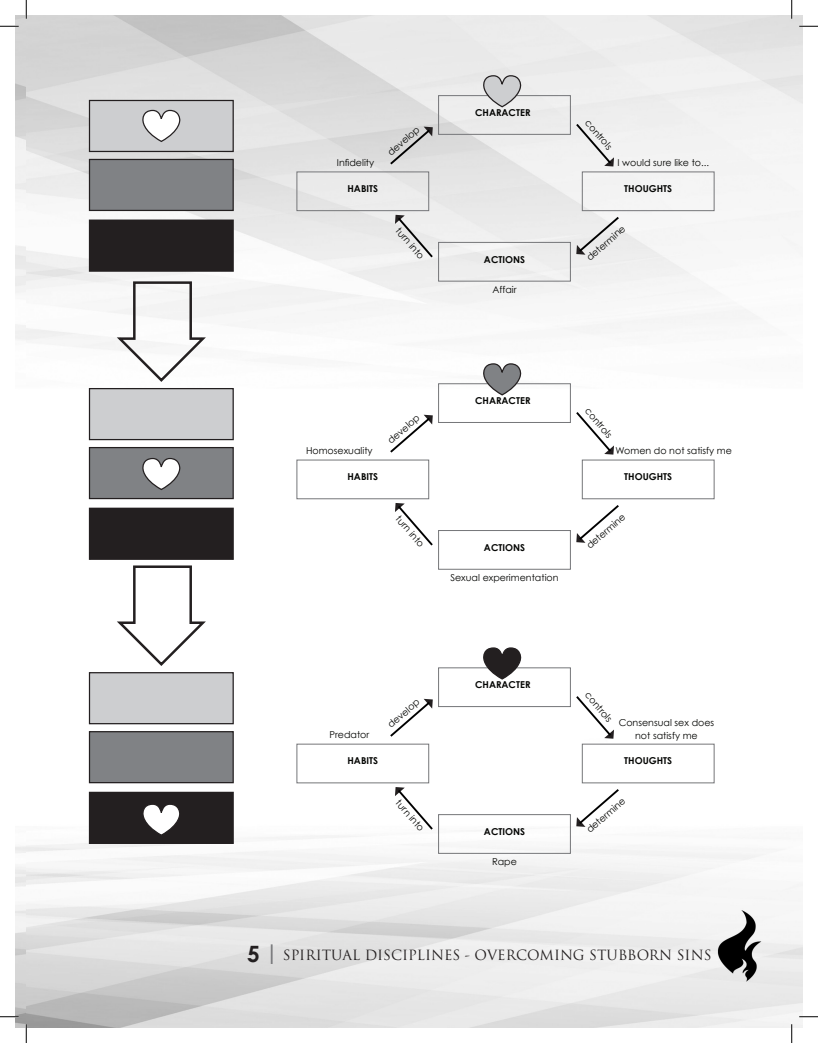
<style>
.page{position:relative;width:818px;height:1043px;background:#fff}
.page>*{position:absolute;margin:0;border:0;box-sizing:border-box;transform-origin:0 0}
.t1{font:13.75px "Trajan Pro";color:#231f20}
.Bullet_Points{font:9.5px/12.8px "Century Gothic";color:#040503;text-align:center}
.Bullet_Points-2{font:700 9.5px "Century Gothic";color:#040503}
.s1{font-family:"Century Gothic";font-weight:700;font-size:22.5px}
.s2{font-family:"Century Gothic";font-weight:700;font-size:21.25px;color:#757679}
</style>
<div class="page">
<img style="left:15px;top:15px;width:787px;height:1012px">
<div style="left:438px;top:95px;width:133px;height:40px;border:1px solid #757679"></div>
<div style="left:438px;top:383px;width:133px;height:40px;border:1px solid #757679"></div>
<div style="left:438px;top:667px;width:133px;height:40px;border:1px solid #757679"></div>
<div style="left:438px;top:242px;width:133px;height:39px;border:1px solid #757679"></div>
<div style="left:438px;top:530px;width:133px;height:39px;border:1px solid #757679"></div>
<div style="left:438px;top:814px;width:133px;height:39px;border:1px solid #757679"></div>
<div style="left:581px;top:171px;width:133px;height:40px;border:1px solid #757679"></div>
<div style="left:581px;top:459px;width:133px;height:40px;border:1px solid #757679"></div>
<div style="left:581px;top:743px;width:133px;height:40px;border:1px solid #757679"></div>
<div style="left:296px;top:171px;width:133px;height:40px;border:1px solid #757679"></div>
<div style="left:296px;top:459px;width:133px;height:40px;border:1px solid #757679"></div>
<div style="left:296px;top:743px;width:133px;height:40px;border:1px solid #757679"></div>
<svg style="left:388px;top:127px;width:45px;height:39px;background:#cacaca"></svg>
<svg style="left:388px;top:415px;width:45px;height:39px"></svg>
<svg style="left:388px;top:699px;width:45px;height:39px"></svg>
<svg style="left:576px;top:215px;width:45px;height:40px;background:#dbdbdb"></svg>
<svg style="left:576px;top:503px;width:45px;height:40px"></svg>
<svg style="left:576px;top:787px;width:45px;height:40px"></svg>
<svg style="left:574px;top:122px;width:40px;height:44px"></svg>
<svg style="left:574px;top:410px;width:40px;height:44px"></svg>
<svg style="left:574px;top:694px;width:40px;height:44px"></svg>
<svg style="left:395px;top:215px;width:40px;height:44px"></svg>
<svg style="left:395px;top:503px;width:40px;height:44px"></svg>
<svg style="left:395px;top:787px;width:40px;height:44px"></svg>
<div style="left:89px;top:159px;width:144px;height:51px;background:#808285"></div>
<div style="left:89px;top:159px;width:145px;height:52px;border:1px solid #231f20"></div>
<div style="left:89px;top:447px;width:144px;height:51px;background:#808285"></div>
<div style="left:89px;top:447px;width:145px;height:52px;border:1px solid #231f20"></div>
<div style="left:89px;top:731px;width:144px;height:51px;background:#808285"></div>
<div style="left:89px;top:731px;width:145px;height:52px;border:1px solid #231f20"></div>
<div style="left:89px;top:220px;width:144px;height:51px;background:#231f20"></div>
<div style="left:89px;top:219px;width:145px;height:53px;border:1px solid #231f20"></div>
<div style="left:89px;top:508px;width:144px;height:51px;background:#231f20"></div>
<div style="left:89px;top:507px;width:145px;height:53px;border:1px solid #231f20"></div>
<div style="left:89px;top:792px;width:144px;height:51px;background:#231f20"></div>
<div style="left:89px;top:791px;width:145px;height:53px;border:1px solid #231f20"></div>
<div style="left:89px;top:100px;width:144px;height:51px;background:#cdced0"></div>
<div style="left:89px;top:100px;width:145px;height:52px;border:1px solid #231f20"></div>
<div style="left:89px;top:388px;width:144px;height:51px;background:#cdced0"></div>
<div style="left:89px;top:388px;width:145px;height:52px;border:1px solid #231f20"></div>
<div style="left:89px;top:672px;width:144px;height:51px;background:#cdced0"></div>
<div style="left:89px;top:672px;width:145px;height:52px;border:1px solid #231f20"></div>
<svg style="left:482px;top:75px;width:40px;height:33px"></svg>
<svg style="left:482px;top:362px;width:40px;height:34px"></svg>
<svg style="left:482px;top:646px;width:40px;height:34px"></svg>
<svg style="left:142px;top:109px;width:39px;height:33px"></svg>
<svg style="left:142px;top:458px;width:39px;height:32px"></svg>
<svg style="left:143px;top:804px;width:37px;height:31px"></svg>
<svg style="left:114px;top:280px;width:95px;height:104px"></svg>
<svg style="left:114px;top:564px;width:95px;height:103px"></svg>
<svg style="left:0;top:25px;width:19px;height:2px"></svg>
<svg style="left:799px;top:25px;width:19px;height:2px"></svg>
<svg style="left:0;top:1015px;width:19px;height:2px"></svg>
<svg style="left:799px;top:1015px;width:19px;height:2px"></svg>
<svg style="left:25px;top:0;width:2px;height:19px"></svg>
<svg style="left:25px;top:1024px;width:2px;height:18px"></svg>
<svg style="left:790px;top:0;width:2px;height:19px"></svg>
<svg style="left:790px;top:1024px;width:2px;height:18px"></svg>
<p class="Bullet_Points" style="left:337px;top:156px;width:39px">Infidelity</p>
<p class="Bullet_Points-2" style="left:347px;top:183px;width:32px">HABITS</p>
<p class="Bullet_Points" style="left:384px;top:149px;width:40px;rotate:-41deg">develop</p>
<p class="Bullet_Points" style="left:402px;top:225px;width:39px;rotate:49deg">turn into</p>
<p class="Bullet_Points-2" style="left:475px;top:106px;width:57px">CHARACTER</p>
<p class="Bullet_Points-2" style="left:484px;top:253px;width:43px">ACTIONS</p>
<p class="Bullet_Points" style="left:492px;top:283px;width:26px">Affair</p>
<p class="Bullet_Points" style="left:592px;top:117px;width:38px;rotate:49deg">controls</p>
<p class="Bullet_Points" style="left:617px;top:156px;width:93px">I would sure like to...</p>
<p class="Bullet_Points-2" style="left:624px;top:183px;width:49px">THOUGHTS</p>
<p class="Bullet_Points" style="left:583px;top:253px;width:49px;rotate:-41deg">determine</p>
<p class="Bullet_Points" style="left:306px;top:444px;width:68px">Homosexuality</p>
<p class="Bullet_Points-2" style="left:347px;top:471px;width:32px">HABITS</p>
<p class="Bullet_Points" style="left:384px;top:437px;width:40px;rotate:-41deg">develop</p>
<p class="Bullet_Points" style="left:402px;top:513px;width:39px;rotate:49deg">turn into</p>
<p class="Bullet_Points-2" style="left:475px;top:394px;width:57px">CHARACTER</p>
<p class="Bullet_Points-2" style="left:484px;top:541px;width:43px">ACTIONS</p>
<p class="Bullet_Points" style="left:450px;top:571px;width:110px">Sexual experimentation</p>
<p class="Bullet_Points" style="left:592px;top:405px;width:38px;rotate:49deg">controls</p>
<p class="Bullet_Points" style="left:615px;top:444px;width:118px">Women do not satisfy me</p>
<p class="Bullet_Points-2" style="left:624px;top:471px;width:49px">THOUGHTS</p>
<p class="Bullet_Points" style="left:583px;top:541px;width:49px;rotate:-41deg">determine</p>
<p class="Bullet_Points" style="left:329px;top:727px;width:41px">Predator</p>
<p class="Bullet_Points-2" style="left:347px;top:755px;width:32px">HABITS</p>
<p class="Bullet_Points" style="left:384px;top:721px;width:40px;rotate:-41deg">develop</p>
<p class="Bullet_Points" style="left:402px;top:797px;width:39px;rotate:49deg">turn into</p>
<p class="Bullet_Points-2" style="left:475px;top:678px;width:57px">CHARACTER</p>
<p class="Bullet_Points-2" style="left:484px;top:825px;width:43px">ACTIONS</p>
<p class="Bullet_Points" style="left:492px;top:855px;width:26px">Rape</p>
<p class="Bullet_Points" style="left:592px;top:689px;width:38px;rotate:49deg">controls</p>
<p class="Bullet_Points" style="left:618px;top:716px;width:97px">Consensual sex does not satisfy me</p>
<p class="Bullet_Points-2" style="left:624px;top:755px;width:49px">THOUGHTS</p>
<p class="Bullet_Points" style="left:583px;top:825px;width:49px;rotate:-41deg">determine</p>
<p class="t1" style="left:247px;top:946px;width:466px"><span class="s1">5</span> <span class="s2">|</span> SPIRITUAL DISCIPLINES - OVERCOMING STUBBORN SINS</p>
</div>
